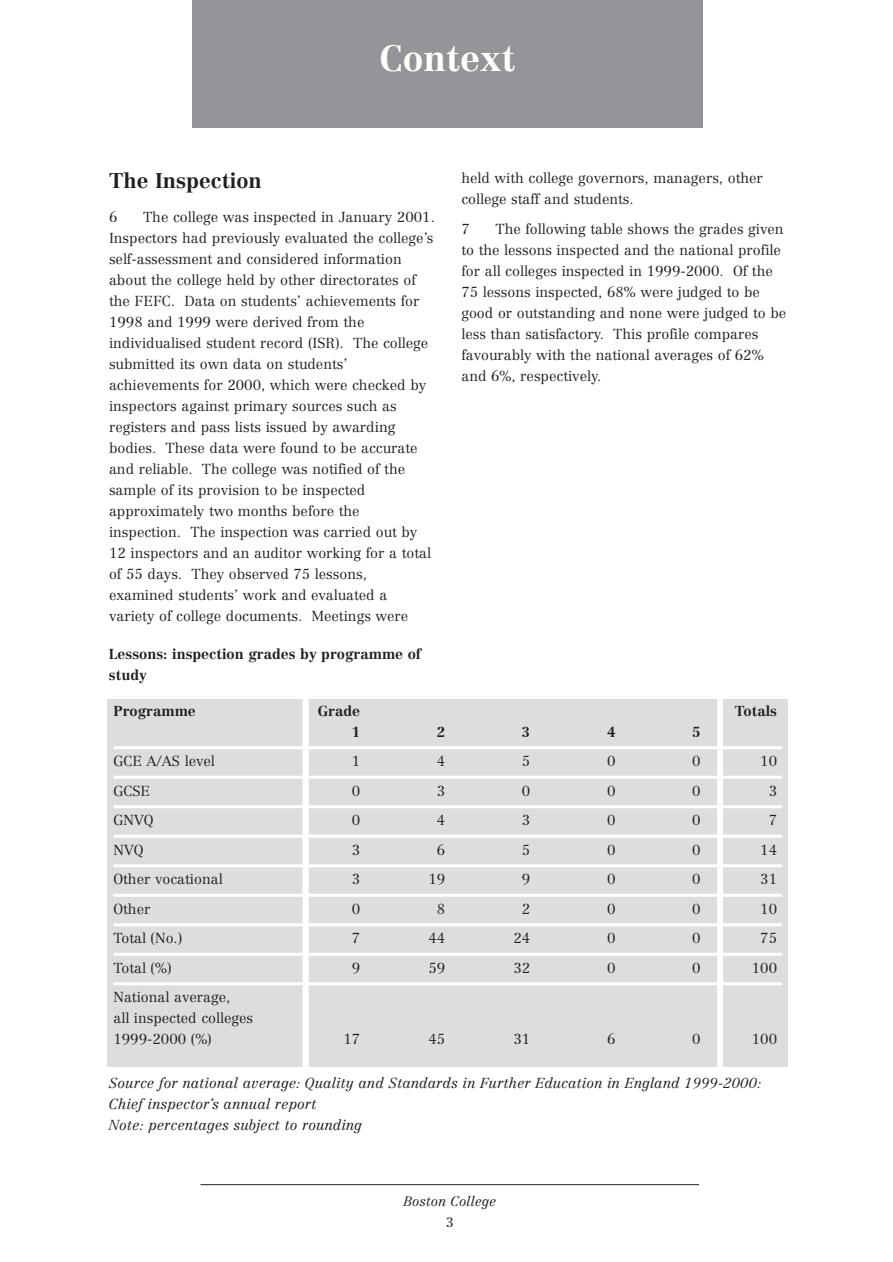
<style>
.page{position:relative;width:893px;height:1262px;background:#fff}
.page>*{position:absolute;margin:0;border:0;box-sizing:border-box;transform-origin:0 0}
.t1{font:700 36px "Centennial";color:#fff}
.t2{font:700 21px "Centennial";color:#231f20}
.t3{font:300 14.25px/21px "Centennial";color:#231f20}
.t4{font:italic 300 14.25px/21px "Centennial";color:#231f20}
.t5{font:700 14.25px/21px "Centennial";color:#231f20}
.t6{font:italic 300 13.5px "Centennial";color:#231f20}
.t7{font:300 13.5px "Centennial";color:#231f20}
</style>
<div class="page">
<hr style="left:200px;top:1184px;width:499px;height:1px;background:#231f20">
<div style="left:192px;top:0;width:511px;height:128px;background:#939598"></div>
<div style="left:107px;top:699px;width:681px;height:367px;background:#dcdddf"></div>
<hr style="left:113px;top:746px;width:669px;height:3px;background:#fff">
<hr style="left:113px;top:775px;width:669px;height:3px;background:#fff">
<hr style="left:113px;top:805px;width:669px;height:3px;background:#fff">
<hr style="left:113px;top:834px;width:669px;height:3px;background:#fff">
<hr style="left:113px;top:864px;width:669px;height:3px;background:#fff">
<hr style="left:113px;top:893px;width:669px;height:3px;background:#fff">
<hr style="left:113px;top:923px;width:669px;height:3px;background:#fff">
<hr style="left:113px;top:952px;width:669px;height:3px;background:#fff">
<hr style="left:113px;top:982px;width:669px;height:3px;background:#fff">
<div style="left:302px;top:692px;width:6px;height:378px;background:#fff"></div>
<div style="left:717px;top:693px;width:6px;height:378px;background:#fff"></div>
<h1 class="t1" style="left:379px;top:44px;width:138px">Context</h1>
<h2 class="t2" style="left:109px;top:172px;width:154px">The Inspection</h2>
<p class="t3" style="left:109px;top:207px;width:10px">6</p>
<p class="t3" style="left:109px;top:207px;width:327px;text-indent:34px">The college was inspected in January 2001.<br>Inspectors had previously evaluated the college’s self-assessment and considered information about the college held by other directorates of the FEFC. Data on students’ achievements for 1998 and 1999 were derived from the individualised student record (ISR). The college submitted its own data on students’ achievements for 2000, which were checked by inspectors against primary sources such as registers and pass lists issued by awarding bodies. These data were found to be accurate and reliable. The college was notified of the sample of its provision to be inspected approximately two months before the inspection. The inspection was carried out by 12 inspectors and an auditor working for a total of 55 days. They observed 75 lessons, examined students’ work and evaluated a variety of college documents. Meetings were</p>
<p class="t5" style="left:109px;top:645px;width:314px">Lessons: inspection grades by programme of study</p>
<p class="t3" style="left:461px;top:169px;width:303px">held with college governors, managers, other college staff and students.</p>
<p class="t3" style="left:461px;top:219px;width:10px">7</p>
<p class="t3" style="left:461px;top:219px;width:326px;text-indent:34px">The following table shows the grades given to the lessons inspected and the national profile for all colleges inspected in 1999-2000. Of the 75 lessons inspected, 68% were judged to be good or outstanding and none were judged to be less than satisfactory. This profile compares favourably with the national averages of 62% and 6%, respectively.</p>
<p class="t5" style="left:113px;top:701px;width:84px">Programme</p>
<p class="t5" style="left:318px;top:701px;width:44px">Grade</p>
<p class="t5" style="left:734px;top:701px;width:44px">Totals</p>
<p class="t5" style="left:352px;top:722px;width:10px">1</p>
<p class="t5" style="left:437px;top:722px;width:10px">2</p>
<p class="t5" style="left:522px;top:722px;width:10px">3</p>
<p class="t5" style="left:607px;top:722px;width:10px">4</p>
<p class="t5" style="left:692px;top:722px;width:10px">5</p>
<p class="t3" style="left:113px;top:752px;width:103px">GCE A/AS level</p>
<p class="t3" style="left:352px;top:752px;width:10px">1</p>
<p class="t3" style="left:437px;top:752px;width:10px">4</p>
<p class="t3" style="left:522px;top:752px;width:10px">5</p>
<p class="t3" style="left:607px;top:752px;width:10px">0</p>
<p class="t3" style="left:692px;top:752px;width:10px">0</p>
<p class="t3" style="left:760px;top:752px;width:18px">10</p>
<p class="t3" style="left:113px;top:781px;width:38px">GCSE</p>
<p class="t3" style="left:352px;top:781px;width:10px">0</p>
<p class="t3" style="left:437px;top:781px;width:10px">3</p>
<p class="t3" style="left:522px;top:781px;width:10px">0</p>
<p class="t3" style="left:607px;top:781px;width:10px">0</p>
<p class="t3" style="left:692px;top:781px;width:10px">0</p>
<p class="t3" style="left:768px;top:781px;width:10px">3</p>
<p class="t3" style="left:113px;top:811px;width:42px">GNVQ</p>
<p class="t3" style="left:352px;top:811px;width:10px">0</p>
<p class="t3" style="left:437px;top:811px;width:10px">4</p>
<p class="t3" style="left:522px;top:811px;width:10px">3</p>
<p class="t3" style="left:607px;top:811px;width:10px">0</p>
<p class="t3" style="left:692px;top:811px;width:10px">0</p>
<p class="t3" style="left:768px;top:811px;width:10px">7</p>
<p class="t3" style="left:113px;top:840px;width:32px">NVQ</p>
<p class="t3" style="left:352px;top:840px;width:10px">3</p>
<p class="t3" style="left:437px;top:840px;width:10px">6</p>
<p class="t3" style="left:522px;top:840px;width:10px">5</p>
<p class="t3" style="left:607px;top:840px;width:10px">0</p>
<p class="t3" style="left:692px;top:840px;width:10px">0</p>
<p class="t3" style="left:760px;top:840px;width:18px">14</p>
<p class="t3" style="left:113px;top:870px;width:111px">Other vocational</p>
<p class="t3" style="left:352px;top:870px;width:10px">3</p>
<p class="t3" style="left:428px;top:870px;width:18px">19</p>
<p class="t3" style="left:522px;top:870px;width:10px">9</p>
<p class="t3" style="left:607px;top:870px;width:10px">0</p>
<p class="t3" style="left:692px;top:870px;width:10px">0</p>
<p class="t3" style="left:760px;top:870px;width:18px">31</p>
<p class="t3" style="left:113px;top:899px;width:38px">Other</p>
<p class="t3" style="left:352px;top:899px;width:10px">0</p>
<p class="t3" style="left:437px;top:899px;width:10px">8</p>
<p class="t3" style="left:522px;top:899px;width:10px">2</p>
<p class="t3" style="left:607px;top:899px;width:10px">0</p>
<p class="t3" style="left:692px;top:899px;width:10px">0</p>
<p class="t3" style="left:760px;top:899px;width:18px">10</p>
<p class="t3" style="left:113px;top:929px;width:70px">Total (No.)</p>
<p class="t3" style="left:352px;top:929px;width:10px">7</p>
<p class="t3" style="left:428px;top:929px;width:18px">44</p>
<p class="t3" style="left:513px;top:929px;width:18px">24</p>
<p class="t3" style="left:607px;top:929px;width:10px">0</p>
<p class="t3" style="left:692px;top:929px;width:10px">0</p>
<p class="t3" style="left:760px;top:929px;width:18px">75</p>
<p class="t3" style="left:113px;top:958px;width:60px">Total (%)</p>
<p class="t3" style="left:352px;top:958px;width:10px">9</p>
<p class="t3" style="left:428px;top:958px;width:18px">59</p>
<p class="t3" style="left:513px;top:958px;width:18px">32</p>
<p class="t3" style="left:607px;top:958px;width:10px">0</p>
<p class="t3" style="left:692px;top:958px;width:10px">0</p>
<p class="t3" style="left:751px;top:958px;width:27px">100</p>
<p class="t3" style="left:113px;top:988px;width:141px">National average,<br>all inspected colleges<br>1999-2000 (%)</p>
<p class="t3" style="left:343px;top:1030px;width:18px">17</p>
<p class="t3" style="left:428px;top:1030px;width:18px">45</p>
<p class="t3" style="left:513px;top:1030px;width:18px">31</p>
<p class="t3" style="left:607px;top:1030px;width:10px">6</p>
<p class="t3" style="left:692px;top:1030px;width:10px">0</p>
<p class="t3" style="left:751px;top:1030px;width:27px">100</p>
<p class="t4" style="left:109px;top:1073px;width:654px">Source for national average: Quality and Standards in Further Education in England 1999-2000:<br>Chief inspector’s annual report<br>Note: percentages subject to rounding</p>
<p class="t6" style="left:403px;top:1195px;width:94px">Boston College</p>
<p class="t7" style="left:445px;top:1216px;width:9px">3</p>
</div>
